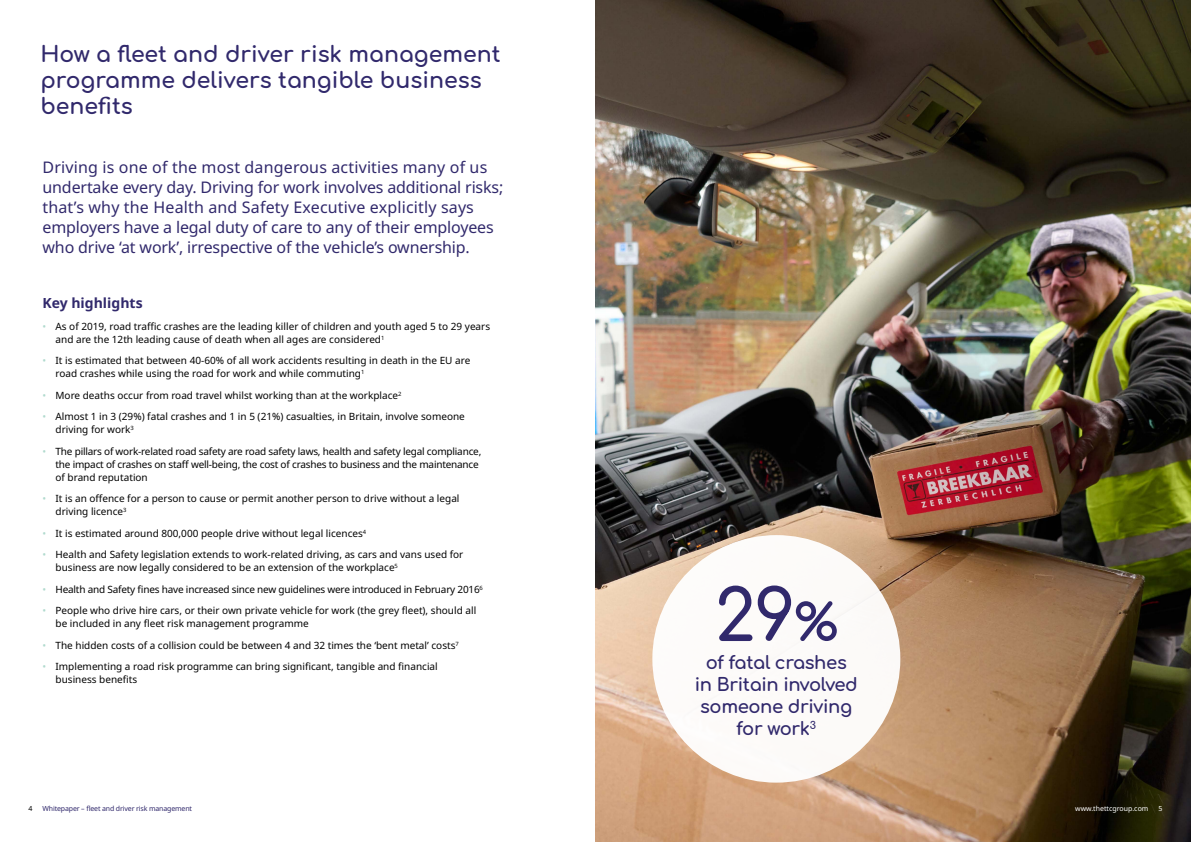
<style>
.page{position:relative;width:1191px;height:842px;background:#fff}
.page>*{position:absolute;margin:0;border:0;box-sizing:border-box;transform-origin:0 0}
.t1{font:600 71px "Comfortaa";color:#31296c}
.t2{font:700 22px/26px "Comfortaa";color:#31296c}
.t3{font:700 18px/22px "Comfortaa";letter-spacing:-.02em;color:#31296c;text-align:center}
.t4{font:16px/20px "Noto Sans";letter-spacing:-.01em;color:#31296c}
.t5{font:700 14px "Noto Sans";color:#31296c}
.t6{font:10px/13px "Noto Sans";color:#000}
.t7{font:10px/13px "Noto Sans";letter-spacing:-.02em;color:#000}
.t8{font:7px "Noto Sans";letter-spacing:-.02em;color:#31296c}
.t9{font:7px "Noto Sans";color:#fff}
.t10{font:7px "Noto Sans";color:#000}
.s1{color:#b0dace}
.s2{font-size:51px}
</style>
<div class="page">
<img style="left:595px;top:0;width:596px;height:842px">
<div style="left:652px;top:535px;width:248px;height:248px;background:#fff;border-radius:50%"></div>
<h2 class="t2" style="left:40px;top:38px;width:462px">How a fleet and driver risk management programme delivers tangible business benefits</h2>
<p class="t4" style="left:43px;top:158px;width:462px">Driving is one of the most dangerous activities many of us undertake every day. Driving for work involves additional risks; that’s why the Health and Safety Executive explicitly says employers have a legal duty of care to any of their employees who drive ‘at work’, irrespective of the vehicle’s ownership.</p>
<h3 class="t5" style="left:43px;top:293px;width:102px">Key highlights</h3>
<p class="t6" style="left:56px;top:320px;width:436px;text-indent:-13px"><span class="s1">•</span> As of 2019, road traffic crashes are the leading killer of children and youth aged 5 to 29 years and are the 12th leading cause of death when all ages are considered<sup>1</sup></p>
<p class="t6" style="left:56px;top:354px;width:416px;text-indent:-13px"><span class="s1">•</span> It is estimated that between 40-60% of all work accidents resulting in death in the EU are road crashes while using the road for work and while commuting<sup>1</sup></p>
<p class="t6" style="left:43px;top:389px;width:360px"><span class="s1">•</span> More deaths occur from road travel whilst working than at the workplace<sup>2</sup></p>
<p class="t6" style="left:56px;top:410px;width:411px;text-indent:-13px"><span class="s1">•</span> Almost 1 in 3 (29%) fatal crashes and 1 in 5 (21%) casualties, in Britain, involve someone driving for work<sup>3</sup></p>
<p class="t7" style="left:56px;top:445px;width:427px;text-indent:-13px"><span class="s1">•</span> The pillars of work-related road safety are road safety laws, health and safety legal compliance, the impact of crashes on staff well-being, the cost of crashes to business and the maintenance of brand reputation</p>
<p class="t6" style="left:56px;top:492px;width:405px;text-indent:-13px"><span class="s1">•</span> It is an offence for a person to cause or permit another person to drive without a legal driving licence<sup>3</sup></p>
<p class="t6" style="left:43px;top:527px;width:325px"><span class="s1">•</span> It is estimated around 800,000 people drive without legal licences<sup>4</sup></p>
<p class="t6" style="left:56px;top:548px;width:409px;text-indent:-13px"><span class="s1">•</span> Health and Safety legislation extends to work-related driving, as cars and vans used for business are now legally considered to be an extension of the workplace<sup>5</sup></p>
<p class="t7" style="left:43px;top:583px;width:442px"><span class="s1">•</span> Health and Safety fines have increased since new guidelines were introduced in February 2016<sup>6</sup></p>
<p class="t6" style="left:56px;top:604px;width:422px;text-indent:-13px"><span class="s1">•</span> People who drive hire cars, or their own private vehicle for work (the grey fleet), should all be included in any fleet risk management programme</p>
<p class="t6" style="left:43px;top:639px;width:418px"><span class="s1">•</span> The hidden costs of a collision could be between 4 and 32 times the ‘bent metal’ costs<sup>7</sup></p>
<p class="t6" style="left:56px;top:661px;width:384px;text-indent:-13px"><span class="s1">•</span> Implementing a road risk programme can bring significant, tangible and financial business benefits</p>
<h1 class="t1" style="left:714px;top:551px;width:125px">29<span class="s2">%</span></h1>
<h3 class="t3" style="left:695px;top:650px;width:164px">of fatal crashes in Britain involved someone driving for work<sup>3</sup></h3>
<p class="t10" style="left:28px;top:803px;width:6px">4</p>
<p class="t8" style="left:43px;top:803px;width:151px">Whitepaper – fleet and driver risk management</p>
<p class="t9" style="left:1075px;top:803px;width:75px">www.thettcgroup.com</p>
<p class="t9" style="left:1158px;top:803px;width:6px">5</p>
</div>
